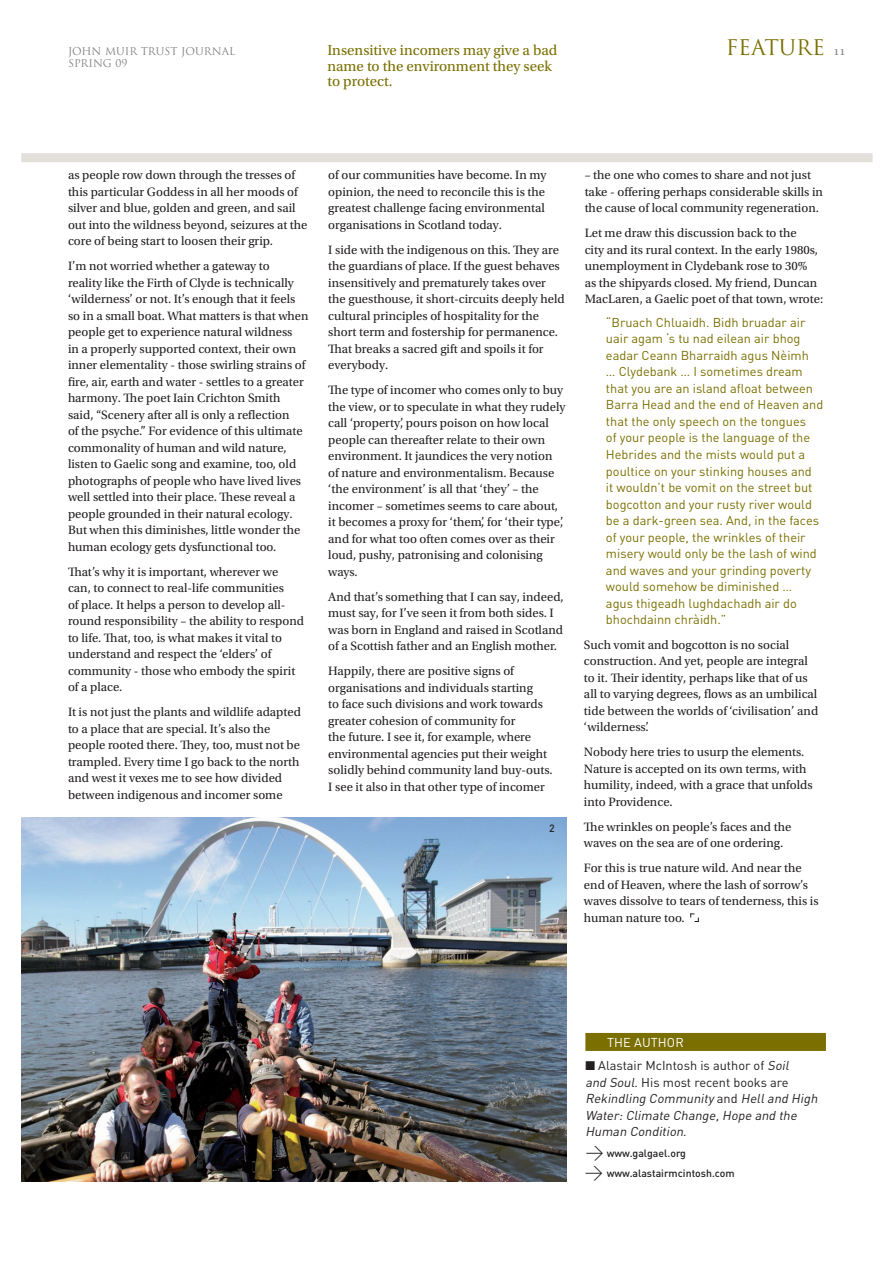
<style>
.page{position:relative;width:893px;height:1263px;background:#fff}
.page>*{position:absolute;margin:0;border:0;box-sizing:border-box;transform-origin:0 0}
.t1{font:21px "Trajan Pro";color:#7a6f00}
.t2{font:300 18px "DINOT";color:#231f20}
.t3{font:15px/15.8px "Utopia Std";color:#7a6f00}
.Standard_body_text{font:12.75px/16.5px "Utopia Std";color:#231f20}
.Alternative_body_tex{font:12.75px/16.5px "DINOT";color:#7a6f00}
.Alternative_body_tex-2{font:italic 12.75px/16.5px "DINOT";color:#231f20}
.Bar_text{font:12.75px "DINOT";letter-spacing:.01em;color:#fff}
.t4{font:12.3px "Utopia Std";color:#808285}
.Web_address{font:500 10.5px "DINOT";color:#231f20}
.t5{font:10.5px "Trajan Pro";color:#808285}
.s1{font-style:normal}
</style>
<div class="page">
<div style="left:21px;top:153px;width:852px;height:9px;background:#e3dfda"></div>
<img style="left:21px;top:818px;width:546px;height:364px">
<div style="left:585px;top:1033px;width:241px;height:18px;background:#7a6f00"></div>
<svg style="left:690px;top:913px;width:9px;height:9px"></svg>
<p class="t3" style="left:327px;top:42px;width:231px">Insensitive incomers may give a bad name to the environment they seek to protect.</p>
<p class="t1" style="left:726px;top:34px;width:101px">FEATURE</p>
<p class="t5" style="left:68px;top:44px;width:169px">JOHN MUIR TRUST JOURNAL</p>
<p class="t4" style="left:833px;top:45px;width:14px">11</p>
<p class="t5" style="left:68px;top:56px;width:61px">SPRING 09</p>
<p class="Standard_body_text" style="left:68px;top:167px;width:241px">as people row down through the tresses of this particular Goddess in all her moods of silver and blue, golden and green, and sail out into the wildness beyond, seizures at the core of being start to loosen their grip.</p>
<p class="Standard_body_text" style="left:68px;top:258px;width:242px">I’m not worried whether a gateway to<br>reality like the Firth of Clyde is technically ‘wilderness’ or not. It’s enough that it feels so in a small boat. What matters is that when people get to experience natural wildness<br>in a properly supported context, their own inner elementality - those swirling strains of fire, air, earth and water - settles to a greater harmony. The poet Iain Crichton Smith said, “Scenery after all is only a reflection<br>of the psyche.” For evidence of this ultimate commonality of human and wild nature, listen to Gaelic song and examine, too, old photographs of people who have lived lives well settled into their place. These reveal a people grounded in their natural ecology.<br>But when this diminishes, little wonder the human ecology gets dysfunctional too.</p>
<p class="Standard_body_text" style="left:68px;top:564px;width:238px">That’s why it is important, wherever we can, to connect to real-life communities<br>of place. It helps a person to develop all&shy;round responsibility – the ability to respond to life. That, too, is what makes it vital to understand and respect the ‘elders’ of community - those who embody the spirit of a place.</p>
<p class="Standard_body_text" style="left:68px;top:704px;width:234px">It is not just the plants and wildlife adapted to a place that are special. It’s also the people rooted there. They, too, must not be trampled. Every time I go back to the north and west it vexes me to see how divided between indigenous and incomer some</p>
<p class="Standard_body_text" style="left:328px;top:167px;width:220px">of our communities have become. In my opinion, the need to reconcile this is the greatest challenge facing environmental organisations in Scotland today.</p>
<p class="Standard_body_text" style="left:328px;top:242px;width:238px">I side with the indigenous on this. They are the guardians of place. If the guest behaves insensitively and prematurely takes over the guesthouse, it short-circuits deeply held cultural principles of hospitality for the short term and fostership for permanence.<br>That breaks a sacred gift and spoils it for everybody.</p>
<p class="Standard_body_text" style="left:328px;top:382px;width:239px">The type of incomer who comes only to buy the view, or to speculate in what they rudely call ‘property’, pours poison on how local people can thereafter relate to their own environment. It jaundices the very notion of nature and environmentalism. Because ‘the environment’ is all that ‘they’ – the incomer – sometimes seems to care about, it becomes a proxy for ‘them’, for ‘their type’, and for what too often comes over as their loud, pushy, patronising and colonising ways.</p>
<p class="Standard_body_text" style="left:328px;top:589px;width:237px">And that’s something that I can say, indeed, must say, for I’ve seen it from both sides. I was born in England and raised in Scotland of a Scottish father and an English mother.</p>
<p class="Standard_body_text" style="left:328px;top:663px;width:226px">Happily, there are positive signs of organisations and individuals starting<br>to face such divisions and work towards greater cohesion of community for<br>the future. I see it, for example, where environmental agencies put their weight solidly behind community land buy-outs.<br>I see it also in that other type of incomer</p>
<p class="Web_address" style="left:549px;top:821px;width:7px">2</p>
<p class="Standard_body_text" style="left:585px;top:167px;width:240px">– the one who comes to share and not just take - offering perhaps considerable skills in the cause of local community regeneration.</p>
<p class="Standard_body_text" style="left:585px;top:225px;width:240px">Let me draw this discussion back to the<br>city and its rural context. In the early 1980s, unemployment in Clydebank rose to 30%<br>as the shipyards closed. My friend, Duncan MacLaren, a Gaelic poet of that town, wrote:</p>
<p class="Alternative_body_tex" style="left:606px;top:314px;width:219px">“Bruach Chluaidh. Bidh bruadar air uair agam ‘s tu nad eilean air bhog eadar Ceann Bharraidh agus Nèimh<br>… Clydebank … I sometimes dream that you are an island afloat between Barra Head and the end of Heaven and that the only speech on the tongues<br>of your people is the language of the Hebrides and the mists would put a poultice on your stinking houses and<br>it wouldn’t be vomit on the street but bogcotton and your rusty river would be a dark-green sea. And, in the faces of your people, the wrinkles of their misery would only be the lash of wind and waves and your grinding poverty would somehow be diminished …<br>agus thigeadh lughdachadh air do bhochdainn chràidh.”</p>
<p class="Standard_body_text" style="left:584px;top:637px;width:236px">Such vomit and bogcotton is no social construction. And yet, people are integral to it. Their identity, perhaps like that of us all to varying degrees, flows as an umbilical tide between the worlds of ‘civilisation’ and ‘wilderness’.</p>
<p class="Standard_body_text" style="left:584px;top:744px;width:230px">Nobody here tries to usurp the elements.<br>Nature is accepted on its own terms, with humility, indeed, with a grace that unfolds into Providence.</p>
<p class="Standard_body_text" style="left:584px;top:819px;width:209px">The wrinkles on people’s faces and the waves on the sea are of one ordering.</p>
<p class="Standard_body_text" style="left:584px;top:860px;width:236px">For this is true nature wild. And near the end of Heaven, where the lash of sorrow’s waves dissolve to tears of tenderness, this is human nature too.</p>
<p class="Bar_text" style="left:607px;top:1033px;width:78px">THE AUTHOR</p>
<p class="Alternative_body_tex-2" style="left:585px;top:1057px;width:236px">■ <span class="s1">Alastair McIntosh is author of</span> Soil<br>and Soul<span class="s1">. His most recent books are<br></span>Rekindling Community <span class="s1">a n d</span> Helland High<br>Water:Climate Change,Hope and the<br>Human Condition<span class="s1">.</span></p>
<p class="Web_address" style="left:607px;top:1146px;width:81px">www.galgael.org</p>
<p class="Web_address" style="left:607px;top:1166px;width:130px">www.alastairmcintosh.com</p>
<p class="t2" style="left:585px;top:1139px;width:20px">→</p>
<p class="t2" style="left:585px;top:1159px;width:20px">→</p>
</div>
